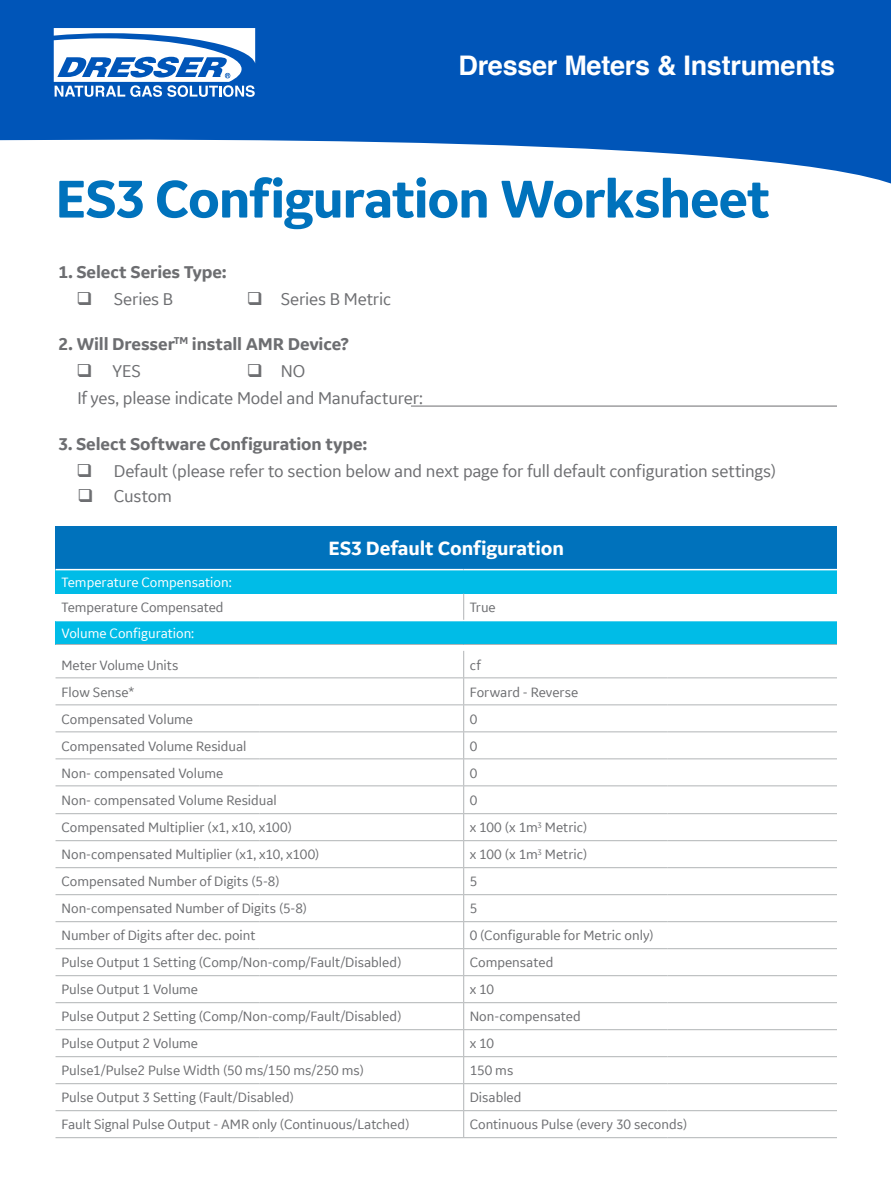
<style>
.page{position:relative;width:891px;height:1188px;background:#fff}
.page>*{position:absolute;margin:0;border:0;box-sizing:border-box;transform-origin:0 0}
.t1{font:700 55.5px "GE Inspira Sans";letter-spacing:-.025em;color:#0072bc}
.t2{font:700 27px "Helvetica";letter-spacing:-.01em;color:#fff}
.t3{font:700 20.25px "GE Inspira Sans";letter-spacing:-.01em;color:#fff}
.t4{font:18px/27.5px "GE Inspira Sans";letter-spacing:-.01em;color:#6d6e71}
.t5{font:700 18px "GE Inspira Sans";letter-spacing:-.01em;color:#6d6e71}
.t6{font:14.25px "GE Inspira Sans";color:#6d6e71}
.t7{font:14.25px "GE Inspira Sans";color:#fff}
</style>
<div class="page">
<div style="left:56px;top:526px;width:781px;height:44px;background:#0072bc"></div>
<div style="left:56px;top:570px;width:781px;height:24px;background:#00bce7"></div>
<div style="left:56px;top:621px;width:781px;height:23px;background:#00bce7"></div>
<hr style="left:56px;top:569px;width:408px;height:1px;background:#fff">
<hr style="left:464px;top:569px;width:373px;height:1px;background:#fff">
<hr style="left:56px;top:644px;width:408px;height:1px;background:#b1b4b6">
<hr style="left:464px;top:644px;width:373px;height:1px;background:#b1b4b6">
<svg style="left:463px;top:594px;width:1px;height:26px"></svg>
<hr style="left:56px;top:677px;width:204px;height:1px;background:#b1b4b6">
<hr style="left:260px;top:677px;width:204px;height:1px;background:#b1b4b6">
<hr style="left:464px;top:677px;width:204px;height:1px;background:#b1b4b6">
<hr style="left:668px;top:677px;width:169px;height:1px;background:#b1b4b6">
<hr style="left:56px;top:704px;width:204px;height:1px;background:#b1b4b6">
<hr style="left:260px;top:704px;width:204px;height:1px;background:#b1b4b6">
<hr style="left:464px;top:704px;width:204px;height:1px;background:#b1b4b6">
<hr style="left:668px;top:704px;width:169px;height:1px;background:#b1b4b6">
<hr style="left:56px;top:731px;width:204px;height:1px;background:#b1b4b6">
<hr style="left:260px;top:731px;width:204px;height:1px;background:#b1b4b6">
<hr style="left:464px;top:731px;width:204px;height:1px;background:#b1b4b6">
<hr style="left:668px;top:731px;width:169px;height:1px;background:#b1b4b6">
<hr style="left:56px;top:758px;width:204px;height:1px;background:#b1b4b6">
<hr style="left:260px;top:758px;width:204px;height:1px;background:#b1b4b6">
<hr style="left:464px;top:758px;width:204px;height:1px;background:#b1b4b6">
<hr style="left:668px;top:758px;width:169px;height:1px;background:#b1b4b6">
<hr style="left:56px;top:785px;width:204px;height:1px;background:#b1b4b6">
<hr style="left:260px;top:785px;width:204px;height:1px;background:#b1b4b6">
<hr style="left:464px;top:785px;width:204px;height:1px;background:#b1b4b6">
<hr style="left:668px;top:785px;width:169px;height:1px;background:#b1b4b6">
<hr style="left:56px;top:813px;width:204px;height:1px;background:#b1b4b6">
<hr style="left:260px;top:813px;width:204px;height:1px;background:#b1b4b6">
<hr style="left:464px;top:813px;width:204px;height:1px;background:#b1b4b6">
<hr style="left:668px;top:813px;width:169px;height:1px;background:#b1b4b6">
<hr style="left:56px;top:840px;width:204px;height:1px;background:#b1b4b6">
<hr style="left:260px;top:840px;width:204px;height:1px;background:#b1b4b6">
<hr style="left:464px;top:840px;width:204px;height:1px;background:#b1b4b6">
<hr style="left:668px;top:840px;width:169px;height:1px;background:#b1b4b6">
<hr style="left:56px;top:867px;width:204px;height:1px;background:#b1b4b6">
<hr style="left:260px;top:867px;width:204px;height:1px;background:#b1b4b6">
<hr style="left:464px;top:867px;width:204px;height:1px;background:#b1b4b6">
<hr style="left:668px;top:867px;width:169px;height:1px;background:#b1b4b6">
<hr style="left:56px;top:894px;width:204px;height:1px;background:#b1b4b6">
<hr style="left:260px;top:894px;width:204px;height:1px;background:#b1b4b6">
<hr style="left:464px;top:894px;width:204px;height:1px;background:#b1b4b6">
<hr style="left:668px;top:894px;width:169px;height:1px;background:#b1b4b6">
<hr style="left:56px;top:921px;width:204px;height:1px;background:#b1b4b6">
<hr style="left:260px;top:921px;width:204px;height:1px;background:#b1b4b6">
<hr style="left:464px;top:921px;width:204px;height:1px;background:#b1b4b6">
<hr style="left:668px;top:921px;width:169px;height:1px;background:#b1b4b6">
<hr style="left:56px;top:948px;width:204px;height:1px;background:#b1b4b6">
<hr style="left:260px;top:948px;width:204px;height:1px;background:#b1b4b6">
<hr style="left:464px;top:948px;width:204px;height:1px;background:#b1b4b6">
<hr style="left:668px;top:948px;width:169px;height:1px;background:#b1b4b6">
<hr style="left:56px;top:975px;width:204px;height:1px;background:#b1b4b6">
<hr style="left:260px;top:975px;width:204px;height:1px;background:#b1b4b6">
<hr style="left:464px;top:975px;width:204px;height:1px;background:#b1b4b6">
<hr style="left:668px;top:975px;width:169px;height:1px;background:#b1b4b6">
<hr style="left:56px;top:1002px;width:204px;height:1px;background:#b1b4b6">
<hr style="left:260px;top:1002px;width:204px;height:1px;background:#b1b4b6">
<hr style="left:464px;top:1002px;width:204px;height:1px;background:#b1b4b6">
<hr style="left:668px;top:1002px;width:169px;height:1px;background:#b1b4b6">
<hr style="left:56px;top:1029px;width:204px;height:1px;background:#b1b4b6">
<hr style="left:260px;top:1029px;width:204px;height:1px;background:#b1b4b6">
<hr style="left:464px;top:1029px;width:204px;height:1px;background:#b1b4b6">
<hr style="left:668px;top:1029px;width:169px;height:1px;background:#b1b4b6">
<hr style="left:56px;top:1056px;width:204px;height:1px;background:#b1b4b6">
<hr style="left:260px;top:1056px;width:204px;height:1px;background:#b1b4b6">
<hr style="left:464px;top:1056px;width:204px;height:1px;background:#b1b4b6">
<hr style="left:668px;top:1056px;width:169px;height:1px;background:#b1b4b6">
<hr style="left:56px;top:1083px;width:204px;height:1px;background:#b1b4b6">
<hr style="left:260px;top:1083px;width:204px;height:1px;background:#b1b4b6">
<hr style="left:464px;top:1083px;width:204px;height:1px;background:#b1b4b6">
<hr style="left:668px;top:1083px;width:169px;height:1px;background:#b1b4b6">
<hr style="left:56px;top:1110px;width:204px;height:1px;background:#b1b4b6">
<hr style="left:260px;top:1110px;width:204px;height:1px;background:#b1b4b6">
<hr style="left:464px;top:1110px;width:204px;height:1px;background:#b1b4b6">
<hr style="left:668px;top:1110px;width:169px;height:1px;background:#b1b4b6">
<hr style="left:56px;top:1137px;width:204px;height:1px;background:#b1b4b6">
<hr style="left:260px;top:1137px;width:204px;height:1px;background:#b1b4b6">
<hr style="left:464px;top:1137px;width:204px;height:1px;background:#b1b4b6">
<hr style="left:668px;top:1137px;width:169px;height:1px;background:#b1b4b6">
<svg style="left:463px;top:651px;width:1px;height:487px"></svg>
<hr style="left:411px;top:406px;width:426px;height:1px;background:#6d6e71">
<svg style="left:0;top:0;width:891px;height:184px;fill:#0055b8"></svg>
<svg style="left:54px;top:28px;width:201px;height:69px"></svg>
<h2 class="t2" style="left:459px;top:44px;width:378px">Dresser Meters &amp; Instruments</h2>
<h1 class="t1" style="left:55px;top:165px;width:717px">ES3 Configuration Worksheet</h1>
<p class="t5" style="left:58px;top:261px;width:170px">1. Select Series Type:</p>
<p class="t4" style="left:76px;top:284px;width:98px">❑ Series B</p>
<p class="t4" style="left:247px;top:284px;width:146px">❑ Series B Metric</p>
<p class="t5" style="left:58px;top:333px;width:292px">2. Will Dresser<sup>TM</sup> install AMR Device?</p>
<p class="t4" style="left:76px;top:357px;width:66px">❑ YES</p>
<p class="t4" style="left:77px;top:357px;width:347px;text-indent:170px">❑ NO<br>If yes, please indicate Model and Manufacturer:</p>
<p class="t5" style="left:58px;top:433px;width:310px">3. Select Software Configuration type:</p>
<p class="t4" style="left:76px;top:456px;width:701px">❑ Default (please refer to section below and next page for full default configuration settings)</p>
<p class="t4" style="left:77px;top:482px;width:96px">❑ Custom</p>
<h3 class="t3" style="left:329px;top:536px;width:237px">ES3 Default Configuration</h3>
<p class="t7" style="left:62px;top:573px;width:172px">Temperature Compensation:</p>
<p class="t6" style="left:62px;top:599px;width:164px">Temperature Compensated</p>
<p class="t6" style="left:470px;top:599px;width:28px">True</p>
<p class="t7" style="left:62px;top:624px;width:134px">Volume Configuration:</p>
<p class="t6" style="left:62px;top:656px;width:118px">Meter Volume Units</p>
<p class="t6" style="left:470px;top:656px;width:12px">cf</p>
<p class="t6" style="left:62px;top:683px;width:74px">Flow Sense*</p>
<p class="t6" style="left:470px;top:683px;width:110px">Forward - Reverse</p>
<p class="t6" style="left:62px;top:710px;width:133px">Compensated Volume</p>
<p class="t6" style="left:470px;top:710px;width:9px">0</p>
<p class="t6" style="left:62px;top:737px;width:186px">Compensated Volume Residual</p>
<p class="t6" style="left:470px;top:737px;width:9px">0</p>
<p class="t6" style="left:62px;top:764px;width:164px">Non- compensated Volume</p>
<p class="t6" style="left:470px;top:764px;width:9px">0</p>
<p class="t6" style="left:62px;top:791px;width:217px">Non- compensated Volume Residual</p>
<p class="t6" style="left:470px;top:791px;width:9px">0</p>
<p class="t6" style="left:62px;top:819px;width:232px">Compensated Multiplier (x1, x10, x100)</p>
<p class="t6" style="left:470px;top:819px;width:119px">x 100 (x 1m<sup>3</sup> Metric)</p>
<p class="t6" style="left:62px;top:846px;width:259px">Non-compensated Multiplier (x1, x10, x100)</p>
<p class="t6" style="left:470px;top:846px;width:119px">x 100 (x 1m<sup>3</sup> Metric)</p>
<p class="t6" style="left:62px;top:873px;width:220px">Compensated Number of Digits (5-8)</p>
<p class="t6" style="left:470px;top:873px;width:9px">5</p>
<p class="t6" style="left:62px;top:900px;width:247px">Non-compensated Number of Digits (5-8)</p>
<p class="t6" style="left:470px;top:900px;width:9px">5</p>
<p class="t6" style="left:62px;top:927px;width:195px">Number of Digits after dec. point</p>
<p class="t6" style="left:470px;top:927px;width:185px">0 (Configurable for Metric only)</p>
<p class="t6" style="left:62px;top:954px;width:342px">Pulse Output 1 Setting (Comp/Non-comp/Fault/Disabled)</p>
<p class="t6" style="left:470px;top:954px;width:85px">Compensated</p>
<p class="t6" style="left:62px;top:981px;width:138px">Pulse Output 1 Volume</p>
<p class="t6" style="left:470px;top:981px;width:26px">x 10</p>
<p class="t6" style="left:62px;top:1008px;width:342px">Pulse Output 2 Setting (Comp/Non-comp/Fault/Disabled)</p>
<p class="t6" style="left:470px;top:1008px;width:113px">Non-compensated</p>
<p class="t6" style="left:62px;top:1035px;width:138px">Pulse Output 2 Volume</p>
<p class="t6" style="left:470px;top:1035px;width:26px">x 10</p>
<p class="t6" style="left:62px;top:1062px;width:304px">Pulse1/Pulse2 Pulse Width (50 ms/150 ms/250 ms)</p>
<p class="t6" style="left:470px;top:1062px;width:45px">150 ms</p>
<p class="t6" style="left:62px;top:1089px;width:234px">Pulse Output 3 Setting (Fault/Disabled)</p>
<p class="t6" style="left:470px;top:1089px;width:53px">Disabled</p>
<p class="t6" style="left:62px;top:1116px;width:349px">Fault Signal Pulse Output - AMR only (Continuous/Latched)</p>
<p class="t6" style="left:470px;top:1116px;width:219px">Continuous Pulse (every 30 seconds)</p>
</div>
